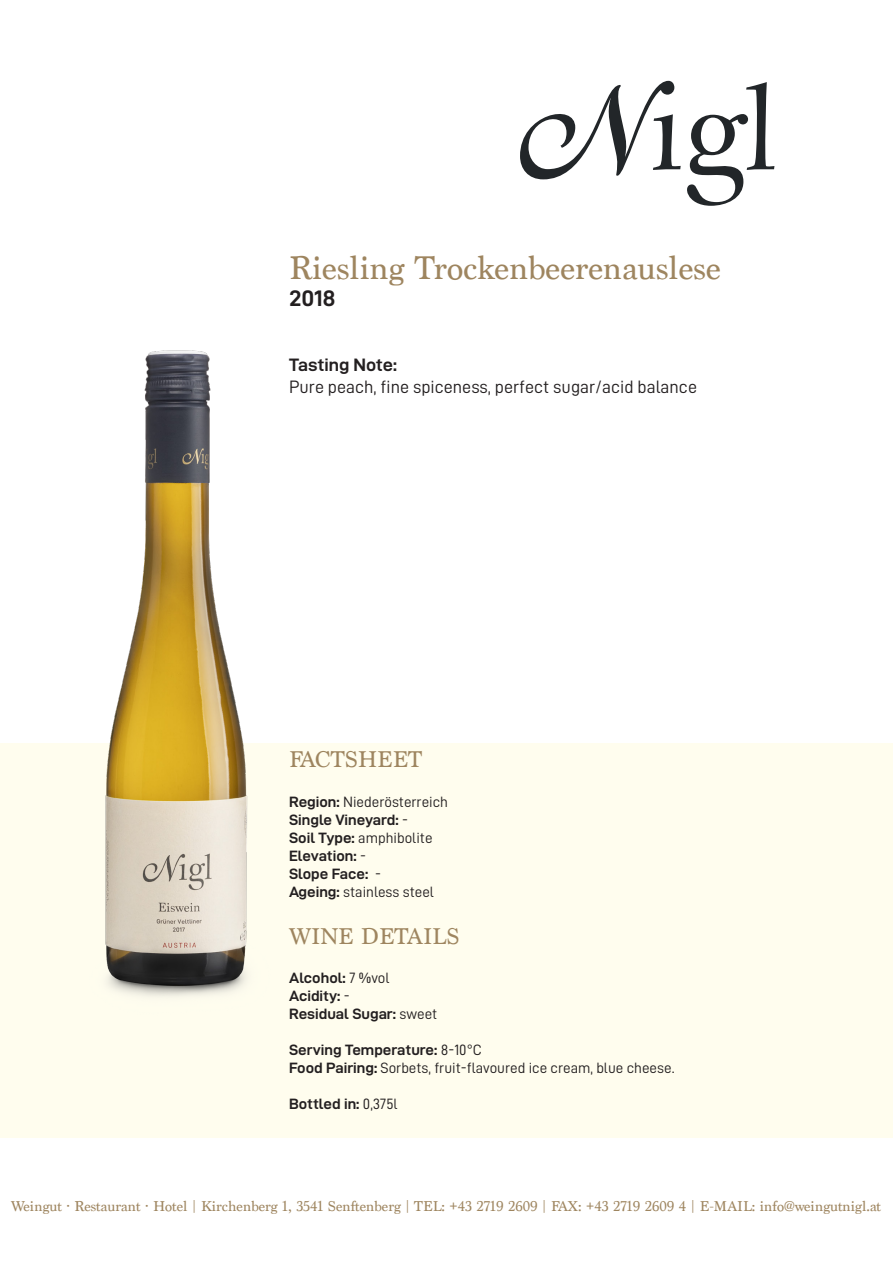
<style>
.page{position:relative;width:893px;height:1263px;background:#fff}
.page>*{position:absolute;margin:0;border:0;box-sizing:border-box;transform-origin:0 0}
.t1{font:34.5px "Marion";color:#9e855f}
.t2{font:24px "Marion";color:#9e855f}
.t3{font:22.5px "D DIN Exp Bold";color:#231f20}
.t4{font:18px "D DIN";color:#231f20}
.t5{font:18px "D DIN Exp Bold";letter-spacing:-.005em;color:#231f20}
.t6{font:15px "D DIN Exp Bold";color:#231f20}
.t7{font:15px "D DIN";color:#231f20}
.Einf__Abs{font:15px "Marion";color:#9e855f}
.s1{font-family:"D DIN Exp Bold"}
.s2{font-family:"D DIN"}
</style>
<div class="page">
<div style="left:0;top:743px;width:893px;height:394px;background:#fffdee"></div>
<svg style="left:520px;top:81px;width:254px;height:125px"></svg>
<img style="left:105px;top:350px;width:143px;height:647px">
<p class="t1" style="left:289px;top:248px;width:433px">Riesling Trockenbeerenauslese</p>
<p class="t3" style="left:289px;top:286px;width:48px">2018</p>
<p class="t5" style="left:289px;top:355px;width:109px">Tasting Note:</p>
<p class="t4" style="left:289px;top:377px;width:409px">Pure peach, fine spiceness, perfect sugar/acid balance</p>
<p class="t2" style="left:289px;top:745px;width:135px">FACTSHEET</p>
<p class="t7" style="left:289px;top:794px;width:160px"><span class="s1">Region:</span> Niederösterreich</p>
<p class="t6" style="left:289px;top:811px;width:120px">Single Vineyard: <span class="s2">-</span></p>
<p class="t7" style="left:289px;top:830px;width:145px"><span class="s1">Soil Type:</span> amphibolite</p>
<p class="t6" style="left:289px;top:847px;width:78px">Elevation: <span class="s2">-</span></p>
<p class="t6" style="left:289px;top:865px;width:93px">Slope Face: <span class="s2">-</span></p>
<p class="t7" style="left:289px;top:884px;width:146px"><span class="s1">Ageing:</span> stainless steel</p>
<p class="t2" style="left:289px;top:922px;width:172px">WINE DETAILS</p>
<p class="t6" style="left:289px;top:970px;width:102px">Alcohol: <span class="s2">7 %vol</span></p>
<p class="t6" style="left:289px;top:988px;width:62px">Acidity: <span class="s2">-</span></p>
<p class="t6" style="left:289px;top:1006px;width:150px">Residual Sugar: <span class="s2">sweet</span></p>
<p class="t6" style="left:289px;top:1042px;width:194px">Serving Temperature: <span class="s2">8-10°C</span></p>
<p class="t7" style="left:289px;top:1060px;width:387px"><span class="s1">Food Pairing:</span> Sorbets, fruit-flavoured ice cream, blue cheese.</p>
<p class="t6" style="left:289px;top:1096px;width:110px">Bottled in: <span class="s2">0,375l</span></p>
<p class="Einf__Abs" style="left:11px;top:1197px;width:871px">Weingut · Restaurant · Hotel | Kirchenberg 1, 3541 Senftenberg | TEL: +43 2719 2609 | FAX: +43 2719 2609 4 | E-MAIL: info@weingutnigl.at</p>
</div>
